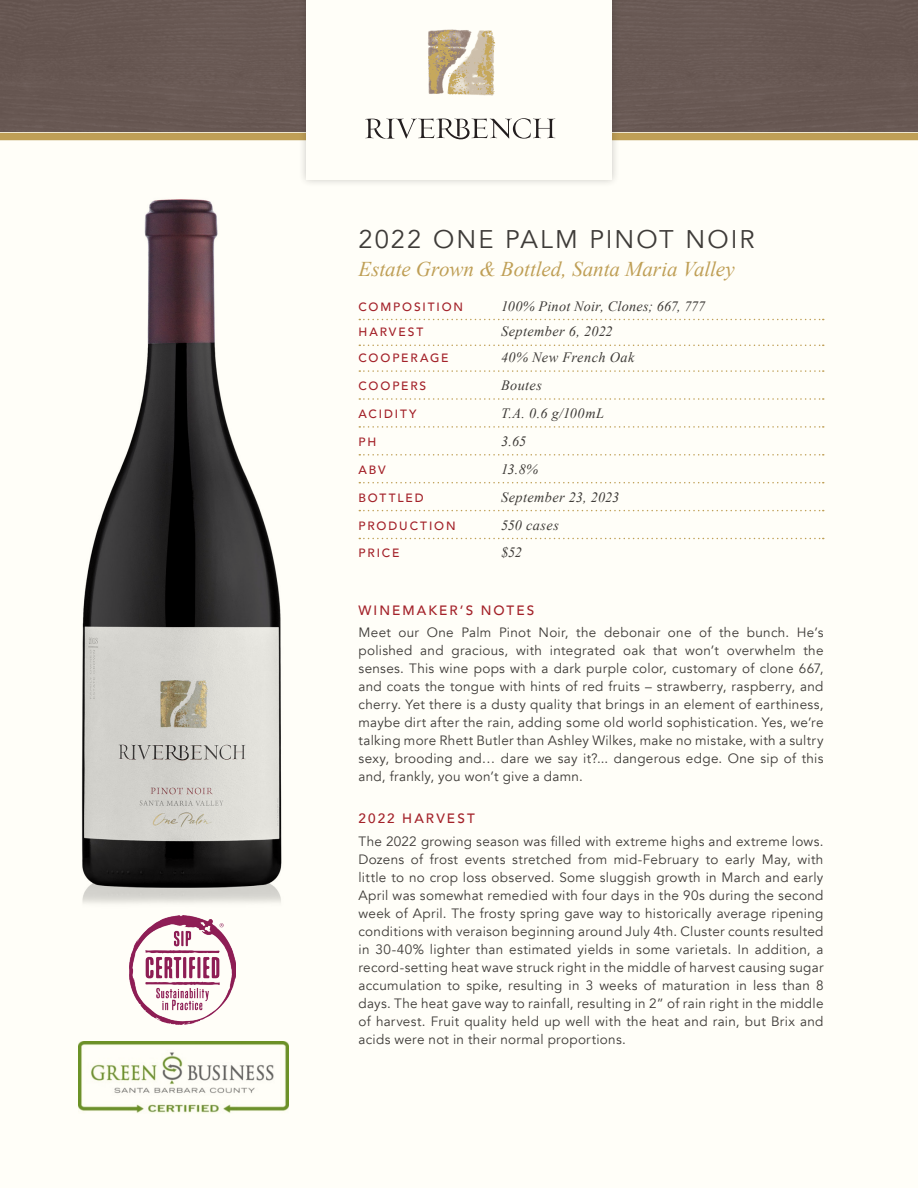
<style>
.page{position:relative;width:918px;height:1188px;background:#fffef8}
.page>*{position:absolute;margin:0;border:0;box-sizing:border-box;transform-origin:0 0}
.t1{font:25.5px "Avenir";letter-spacing:.08em;color:#3e3b38}
.t2{font:italic 21px "Times New Roman";letter-spacing:-.005em;color:#bf9f56}
.t3{font:italic 14.25px "Times New Roman";letter-spacing:.025em;color:#3e3b38}
.t4{font:13.5px/18px "Avenir";letter-spacing:.02em;color:#3e3b38;text-align:justify}
.t5{font:500 13.5px "Avenir";letter-spacing:.155em;color:#a32129}
.t6{font:500 12px "Avenir";letter-spacing:.155em;color:#a32129}
</style>
<div class="page">
<div style="left:0;top:133px;width:918px;height:7px;background:#bf9f56"></div>
<div style="left:0;top:0;width:918px;height:132px;background:#685853"></div>
<div style="left:298px;top:0;width:322px;height:188px;background:#231f20;opacity:.25"></div>
<div style="left:306px;top:0;width:306px;height:179px;background:#fffef8"></div>
<img style="left:428px;top:29px;width:67px;height:67px">
<svg style="left:365px;top:118px;width:190px;height:22px"></svg>
<img style="left:129px;top:917px;width:106px;height:108px">
<img style="left:82px;top:173px;width:224px;height:744px">
<svg style="left:359px;top:319px;width:465px;height:1px"></svg>
<svg style="left:359px;top:345px;width:465px;height:1px"></svg>
<svg style="left:359px;top:370px;width:465px;height:2px"></svg>
<svg style="left:359px;top:398px;width:465px;height:2px"></svg>
<svg style="left:359px;top:426px;width:465px;height:2px"></svg>
<svg style="left:359px;top:454px;width:465px;height:2px"></svg>
<svg style="left:359px;top:482px;width:465px;height:1px"></svg>
<svg style="left:359px;top:510px;width:465px;height:1px"></svg>
<svg style="left:359px;top:538px;width:465px;height:1px"></svg>
<img style="left:79px;top:1042px;width:209px;height:71px">
<p class="t1" style="left:359px;top:224px;width:398px">2022 ONE PALM PINOT NOIR</p>
<p class="t2" style="left:359px;top:255px;width:378px">Estate Grown &amp; Bottled, Santa Maria Valley</p>
<p class="t6" style="left:359px;top:296px;width:106px">COMPOSITION</p>
<p class="t3" style="left:501px;top:296px;width:206px">100% Pinot Noir, Clones; 667, 777</p>
<p class="t6" style="left:359px;top:322px;width:66px">HARVEST</p>
<p class="t3" style="left:501px;top:322px;width:113px">September 6, 2022</p>
<p class="t6" style="left:359px;top:348px;width:91px">COOPERAGE</p>
<p class="t3" style="left:501px;top:348px;width:135px">40% New French Oak</p>
<p class="t6" style="left:359px;top:375px;width:69px">COOPERS</p>
<p class="t3" style="left:501px;top:375px;width:42px">Boutes</p>
<p class="t6" style="left:359px;top:403px;width:60px">ACIDITY</p>
<p class="t3" style="left:501px;top:403px;width:105px">T.A. 0.6 g/100mL</p>
<p class="t6" style="left:359px;top:431px;width:19px">PH</p>
<p class="t3" style="left:501px;top:431px;width:27px">3.65</p>
<p class="t6" style="left:359px;top:459px;width:29px">ABV</p>
<p class="t3" style="left:501px;top:459px;width:38px">13.8%</p>
<p class="t6" style="left:359px;top:487px;width:67px">BOTTLED</p>
<p class="t3" style="left:501px;top:487px;width:120px">September 23, 2023</p>
<p class="t6" style="left:359px;top:515px;width:99px">PRODUCTION</p>
<p class="t3" style="left:501px;top:515px;width:59px">550 cases</p>
<p class="t6" style="left:359px;top:543px;width:42px">PRICE</p>
<p class="t3" style="left:501px;top:543px;width:22px">$52</p>
<p class="t5" style="left:359px;top:599px;width:177px">WINEMAKER’S NOTES</p>
<p class="t4" style="left:359px;top:624px;width:466px">Meet our One Palm Pinot Noir, the debonair one of the bunch. He’s polished and gracious, with integrated oak that won’t overwhelm the senses. This wine pops with a dark purple color, customary of clone 667, and coats the tongue with hints of red fruits – strawberry, raspberry, and cherry. Yet there is a dusty quality that brings in an element of earthiness, maybe dirt after the rain, adding some old world sophistication. Yes, we’re talking more Rhett Butler than Ashley Wilkes, make no mistake, with a sultry sexy, brooding and… dare we say it?... dangerous edge. One sip of this and, frankly, you won’t give a damn.</p>
<p class="t5" style="left:359px;top:807px;width:118px">2022 HARVEST</p>
<p class="t4" style="left:359px;top:832px;width:467px">The 2022 growing season was filled with extreme highs and extreme lows.<br>Dozens of frost events stretched from mid-February to early May, with little to no crop loss observed. Some sluggish growth in March and early April was somewhat remedied with four days in the 90s during the second week of April. The frosty spring gave way to historically average ripening conditions with veraison beginning around July 4th. Cluster counts resulted in 30-40% lighter than estimated yields in some varietals. In addition, a record-setting heat wave struck right in the middle of harvest causing sugar accumulation to spike, resulting in 3 weeks of maturation in less than 8 days. The heat gave way to rainfall, resulting in 2” of rain right in the middle of harvest. Fruit quality held up well with the heat and rain, but Brix and acids were not in their normal proportions.</p>
</div>
